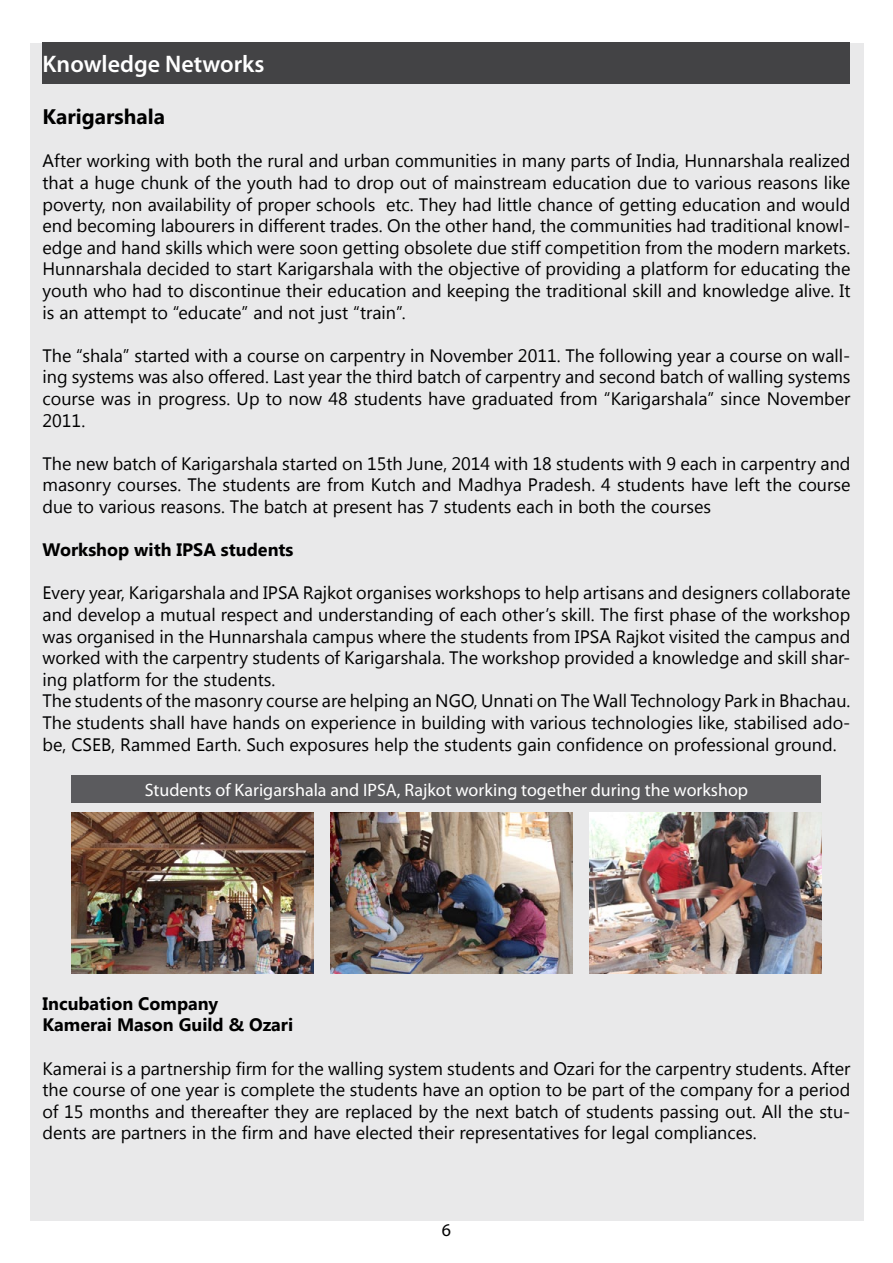
<style>
.page{position:relative;width:893px;height:1263px;background:#fff}
.page>*{position:absolute;margin:0;border:0;box-sizing:border-box;transform-origin:0 0}
.t1{font:600 24px "Myriad Pro";color:#fff}
.t2{font:700 21px "Segoe UI";color:#000}
.t3{font:18px/21.6px "Segoe UI";color:#000;text-align:justify}
.t4{font:18px "Myriad Pro";color:#fff}
.t5{font:700 18px/21.6px "Segoe UI";color:#000}
.t6{font:18px "Myriad Pro";color:#000}
</style>
<div class="page">
<div style="left:30px;top:43px;width:833px;height:1177px;background:#e9e9ea"></div>
<div style="left:43px;top:43px;width:807px;height:41px;background:#434345"></div>
<img style="left:72px;top:812px;width:242px;height:162px">
<img style="left:330px;top:812px;width:242px;height:162px">
<img style="left:590px;top:812px;width:231px;height:162px">
<div style="left:72px;top:775px;width:749px;height:28px;background:#5b5b5e"></div>
<h1 class="t1" style="left:43px;top:49px;width:223px">Knowledge Networks</h1>
<p class="t2" style="left:43px;top:102px;width:124px">Karigarshala</p>
<p class="t3" style="left:43px;top:149px;width:809px">After working with both the rural and urban communities in many parts of India, Hunnarshala realized that a huge chunk of the youth had to drop out of mainstream education due to various reasons like poverty, non availability of proper schools etc. They had little chance of getting education and would end becoming labourers in different trades. On the other hand, the communities had traditional knowl&shy;edge and hand skills which were soon getting obsolete due stiff competition from the modern markets.<br>Hunnarshala decided to start Karigarshala with the objective of providing a platform for educating the youth who had to discontinue their education and keeping the traditional skill and knowledge alive. It is an attempt to “educate” and not just “train”.</p>
<p class="t3" style="left:43px;top:344px;width:809px">The “shala” started with a course on carpentry in November 2011. The following year a course on wall&shy;ing systems was also offered. Last year the third batch of carpentry and second batch of walling systems course was in progress. Up to now 48 students have graduated from “Karigarshala” since November 2011.</p>
<p class="t3" style="left:43px;top:452px;width:809px">The new batch of Karigarshala started on 15th June, 2014 with 18 students with 9 each in carpentry and masonry courses. The students are from Kutch and Madhya Pradesh. 4 students have left the course due to various reasons. The batch at present has 7 students each in both the courses</p>
<p class="t5" style="left:43px;top:538px;width:252px">Workshop with IPSA students</p>
<p class="t3" style="left:43px;top:581px;width:809px;text-align:left">Every year, Karigarshala and IPSA Rajkot organises workshops to help artisans and designers collaborate and develop a mutual respect and understanding of each other’s skill. The first phase of the workshop was organised in the Hunnarshala campus where the students from IPSA Rajkot visited the campus and worked with the carpentry students of Karigarshala. The workshop provided a knowledge and skill shar&shy;ing platform for the students.<br>The students of the masonry course are helping an NGO, Unnati on The Wall Technology Park in Bhachau.<br>The students shall have hands on experience in building with various technologies like, stabilised ado&shy;be, CSEB, Rammed Earth. Such exposures help the students gain confidence on professional ground.</p>
<p class="t4" style="left:145px;top:779px;width:605px">Students of Karigarshala and IPSA, Rajkot working together during the workshop</p>
<p class="t5" style="left:43px;top:992px;width:252px">Incubation Company<br>Kamerai Mason Guild &amp; Ozari</p>
<p class="t3" style="left:43px;top:1057px;width:809px">Kamerai is a partnership firm for the walling system students and Ozari for the carpentry students. After the course of one year is complete the students have an option to be part of the company for a period of 15 months and thereafter they are replaced by the next batch of students passing out. All the stu&shy;dents are partners in the firm and have elected their representatives for legal compliances.</p>
<p class="t6" style="left:442px;top:1219px;width:11px">6</p>
</div>
